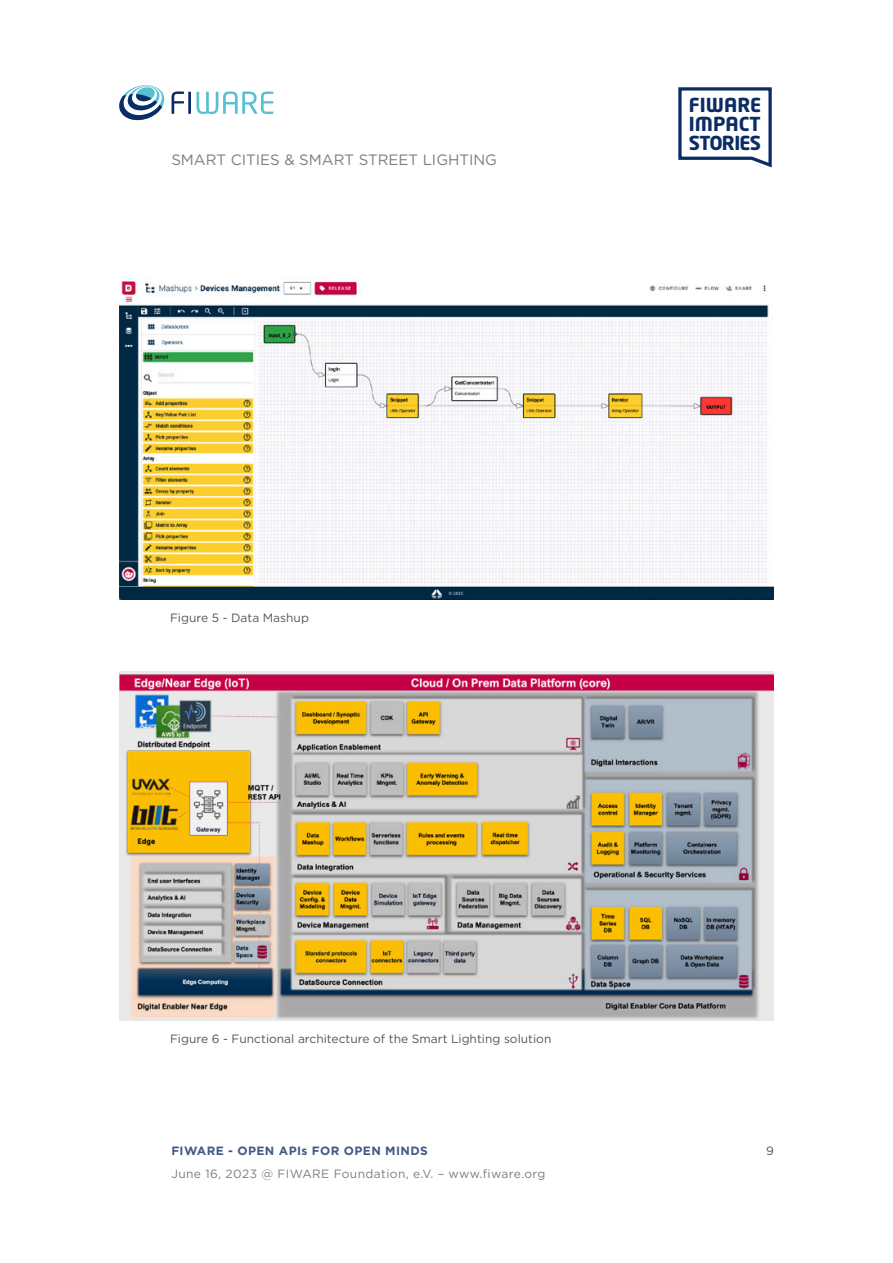
<style>
.page{position:relative;width:893px;height:1263px;background:#fff}
.page>*{position:absolute;margin:0;border:0;box-sizing:border-box;transform-origin:0 0}
.t1{font:700 19.05px/19px "Neo Tech Std";color:#0b2c65;text-align:justify}
.t2{font:15px "Gotham";color:#7e7d7d}
.t3{font:12px "Gotham";color:#565655}
.t4{font:12px "Gotham";letter-spacing:.035em;color:#7e7d7d}
.t5{font:700 12px "Gotham";letter-spacing:.035em;color:#435985}
</style>
<div class="page">
<img style="left:119px;top:279px;width:655px;height:321px">
<img style="left:119px;top:671px;width:655px;height:349px">
<svg style="left:119px;top:85px;width:45px;height:35px"></svg>
<svg style="left:172px;top:91px;width:12px;height:23px"></svg>
<hr style="left:188px;top:92px;width:3px;height:22px;background:#0b2c65">
<svg style="left:196px;top:91px;width:77px;height:23px"></svg>
<svg style="left:678px;top:87px;width:94px;height:81px"></svg>
<p class="t2" style="left:171px;top:150px;width:327px">SMART CITIES &amp; SMART STREET LIGHTING</p>
<h1 class="t1" style="left:689px;top:95px;width:74px">FIWARE IMPACT STORIES</h1>
<p class="t3" style="left:170px;top:610px;width:140px">Figure 5 - Data Mashup</p>
<p class="t3" style="left:170px;top:1031px;width:383px">Figure 6 - Functional architecture of the Smart Lighting solution</p>
<p class="t5" style="left:171px;top:1143px;width:258px">FIWARE - OPEN APIs FOR OPEN MINDS</p>
<p class="t4" style="left:171px;top:1166px;width:376px">June 16, 2023 @ FIWARE Foundation, e.V. – www.fiware.org</p>
<p class="t3" style="left:766px;top:1143px;width:9px">9</p>
</div>
